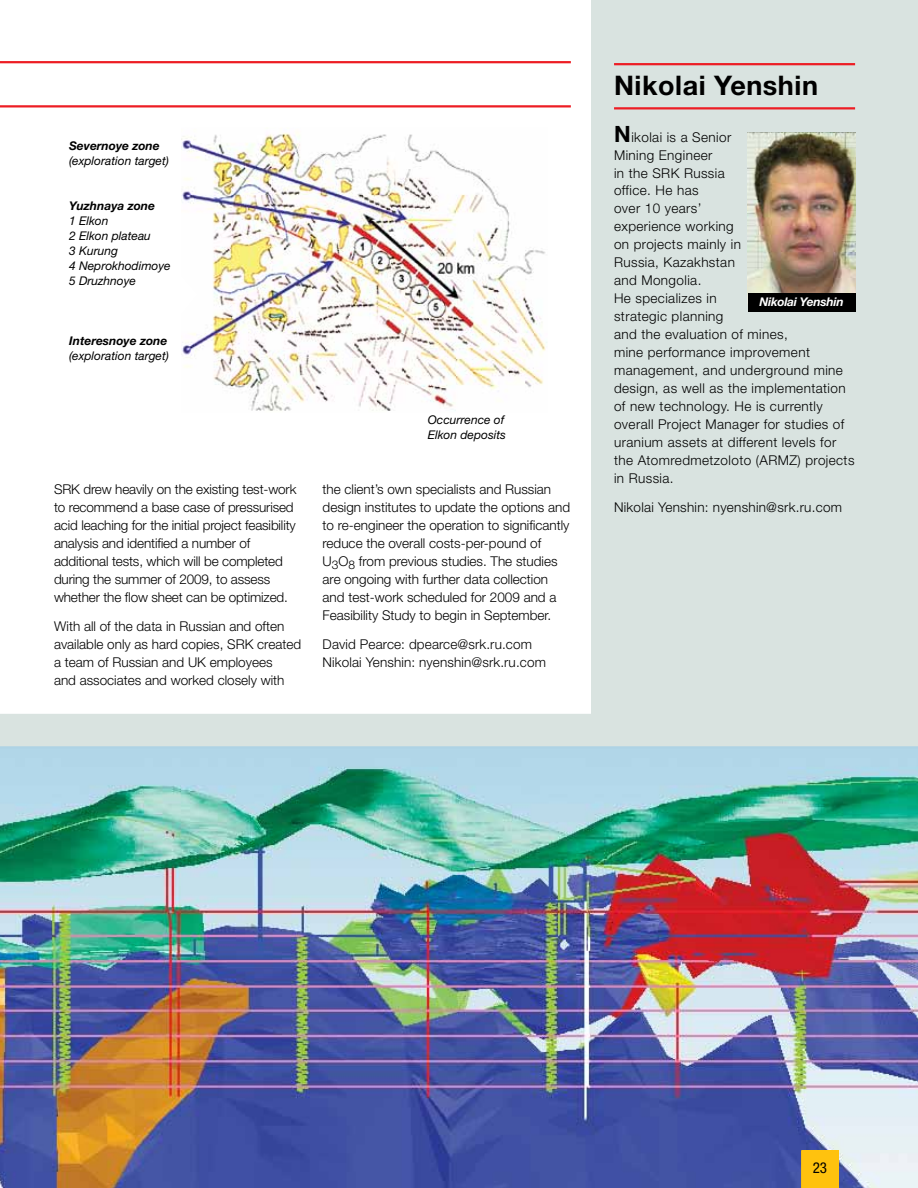
<style>
.page{position:relative;width:918px;height:1188px;background:#fff}
.page>*{position:absolute;margin:0;border:0;box-sizing:border-box;transform-origin:0 0}
.t1{font:700 27px "Helvetica Neue";letter-spacing:.02em;color:#000}
.t2{font:condensed 15px "Helvetica Neue";color:#000}
.t3{font:300 13.5px/18px "Helvetica Neue";color:#000}
.t4{font:300 13.5px/18px "Helvetica Neue";letter-spacing:.03em;color:#000}
.t5{font:300 13.5px "Helvetica Neue";letter-spacing:.02em;color:#000}
.t6{font:italic 12px/15px "Helvetica Neue";color:#000}
.t7{font:italic 700 12px "Helvetica Neue";color:#000}
.t8{font:italic 700 12px "Helvetica Neue";letter-spacing:-.02em;color:#fff}
.s1{font-weight:700;font-size:22.5px}
</style>
<div class="page">
<img style="left:181px;top:132px;width:366px;height:279px">
<hr style="left:0;top:61px;width:571px;height:2px;background:#ed1d24">
<hr style="left:0;top:105px;width:571px;height:2px;background:#ed1d24">
<div style="left:591px;top:0;width:327px;height:714px;background:#d9e3e0"></div>
<hr style="left:614px;top:63px;width:241px;height:2px;background:#ed1d24">
<hr style="left:614px;top:107px;width:241px;height:2px;background:#ed1d24">
<img style="left:748px;top:133px;width:108px;height:161px">
<div style="left:748px;top:294px;width:108px;height:18px;background:#000"></div>
<img style="left:0;top:746px;width:918px;height:442px">
<div style="left:0;top:714px;width:918px;height:32px;background:#d9e3e0"></div>
<svg style="left:801px;top:1150px;width:38px;height:38px"></svg>
<p class="t7" style="left:69px;top:138px;width:92px">Severnoye zone</p>
<p class="t6" style="left:69px;top:153px;width:101px">(exploration target)</p>
<p class="t7" style="left:69px;top:198px;width:88px">Yuzhnaya zone</p>
<p class="t6" style="left:69px;top:213px;width:103px">1 Elkon<br>2 Elkon plateau<br>3 Kurung<br>4 Neprokhodimoye<br>5 Druzhnoye</p>
<p class="t7" style="left:69px;top:333px;width:100px">Interesnoye zone</p>
<p class="t6" style="left:69px;top:348px;width:101px">(exploration target)</p>
<p class="t3" style="left:54px;top:480px;width:244px">SRK drew heavily on the existing test-work to recommend a base case of pressurised acid leaching for the initial project feasibility analysis and identified a number of additional tests, which will be completed during the summer of 2009, to assess whether the flow sheet can be optimized.</p>
<p class="t3" style="left:54px;top:616px;width:249px">With all of the data in Russian and often available only as hard copies, SRK created a team of Russian and UK employees<br>and associates and worked closely with</p>
<p class="t6" style="left:428px;top:412px;width:80px">Occurrence of<br>Elkon deposits</p>
<p class="t3" style="left:323px;top:480px;width:249px">the client’s own specialists and Russian design institutes to update the options and to re-engineer the operation to significantly reduce the overall costs-per-pound of U<sub>3</sub>O<sub>8</sub> from previous studies. The studies are ongoing with further data collection and test-work scheduled for 2009 and a Feasibility Study to begin in September.</p>
<p class="t3" style="left:323px;top:635px;width:225px">David Pearce: dpearce@srk.ru.com<br>Nikolai Yenshin: nyenshin@srk.ru.com</p>
<h1 class="t1" style="left:614px;top:69px;width:205px">Nikolai Yenshin</h1>
<p class="t4" style="left:614px;top:127px;width:242px"><span class="s1">N</span>ikolai is a Senior<br>Mining Engineer<br>in the SRK Russia<br>office. He has<br>over 10 years’<br>experience working<br>on projects mainly in<br>Russia, Kazakhstan<br>and Mongolia.<br>He specializes in<br>strategic planning<br>and the evaluation of mines,<br>mine performance improvement management, and underground mine design, as well as the implementation of new technology. He is currently overall Project Manager for studies of uranium assets at different levels for the Atomredmetzoloto (ARMZ) projects in Russia.</p>
<p class="t5" style="left:614px;top:499px;width:230px">Nikolai Yenshin: nyenshin@srk.ru.com</p>
<p class="t8" style="left:760px;top:295px;width:86px">Nikolai Yenshin</p>
<p class="t2" style="left:813px;top:1160px;width:16px">23</p>
</div>
